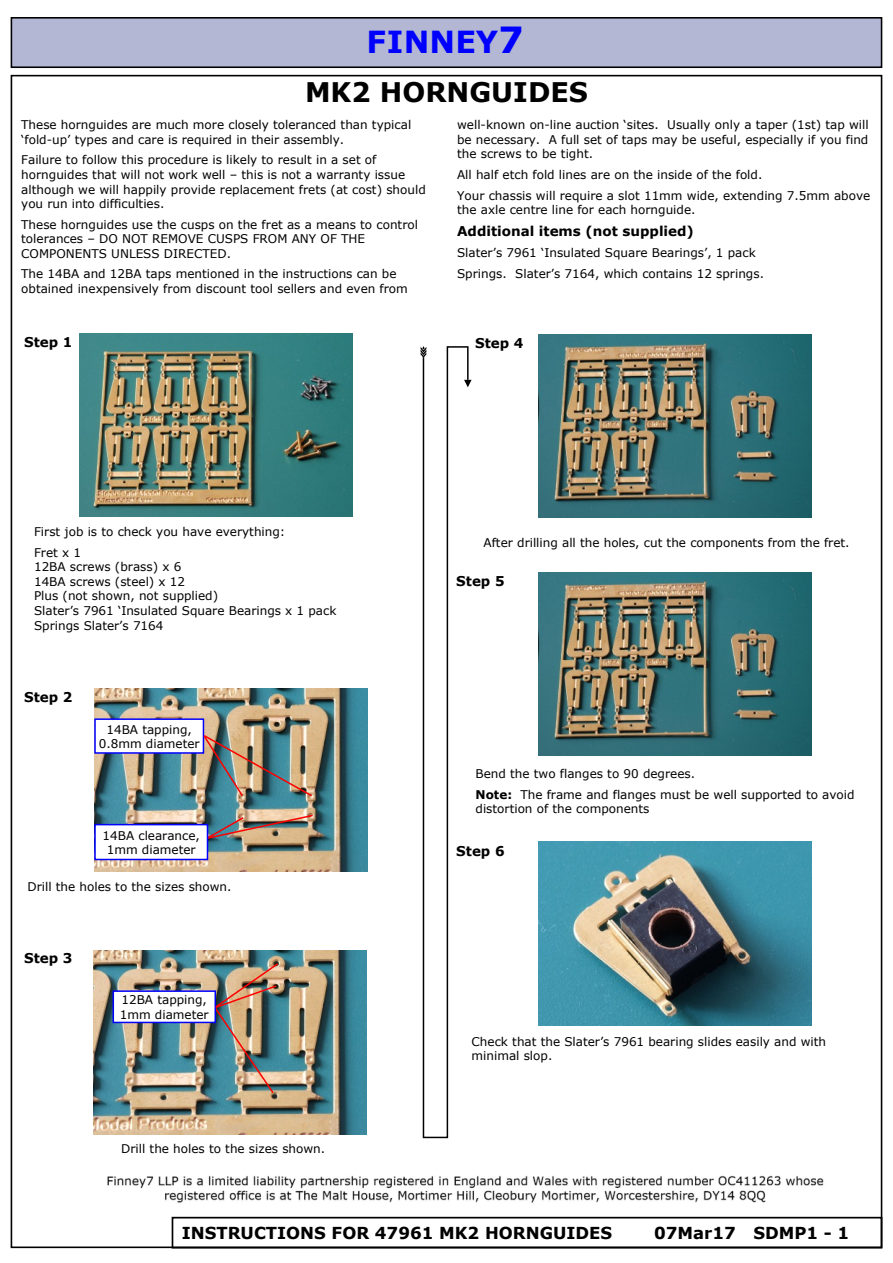
<style>
.page{position:relative;width:893px;height:1263px;background:#fff}
.page>*{position:absolute;margin:0;border:0;box-sizing:border-box;transform-origin:0 0}
.t1{font:700 30.3px "Verdana";letter-spacing:.005em;color:#00f}
.t2{font:700 27px "Verdana";color:#000}
.t3{font:700 16.5px "Verdana";color:#000}
.t4{font:700 13.5px "Verdana";color:#000}
.t5{font:12px/14.5px "Verdana";color:#000}
.s1{font-size:36px}
.s2{font-weight:700}
</style>
<div class="page">
<div style="left:11px;top:75px;width:871px;height:1173px;background:#fff;border:2px solid #000"></div>
<div style="left:11px;top:17px;width:871px;height:51px;background:#b3b7d3;border:2px solid #000"></div>
<div style="left:172px;top:1217px;width:710px;height:31px;border:2px solid #000"></div>
<img style="left:107px;top:1175px;width:717px;height:28px">
<img style="left:79px;top:333px;width:273px;height:184px">
<img style="left:94px;top:951px;width:273px;height:183px">
<div style="left:113px;top:991px;width:102px;height:31px;background:#fff"></div>
<div style="left:113px;top:990px;width:103px;height:33px;border:2px solid #00f"></div>
<img style="left:213px;top:962px;width:67px;height:133px">
<img style="left:94px;top:688px;width:274px;height:184px">
<div style="left:95px;top:719px;width:108px;height:34px;background:#fff"></div>
<div style="left:94px;top:718px;width:110px;height:36px;border:2px solid #00f"></div>
<img style="left:205px;top:814px;width:109px;height:26px">
<div style="left:95px;top:825px;width:112px;height:34px;background:#fff"></div>
<div style="left:94px;top:824px;width:114px;height:36px;border:2px solid #00f"></div>
<img style="left:202px;top:734px;width:112px;height:64px">
<img style="left:538px;top:334px;width:273px;height:184px">
<img style="left:538px;top:573px;width:273px;height:183px">
<img style="left:538px;top:842px;width:273px;height:183px">
<svg style="left:421px;top:346px;width:51px;height:793px"></svg>
<h1 class="t1" style="left:367px;top:30px;width:159px">FINNEY<span class="s1">7</span></h1>
<h2 class="t2" style="left:305px;top:81px;width:284px">MK2 HORNGUIDES</h2>
<p class="t5" style="left:21px;top:118px;width:391px">These hornguides are much more closely toleranced than typical ‘fold-up’ types and care is required in their assembly.</p>
<p class="t5" style="left:21px;top:154px;width:406px">Failure to follow this procedure is likely to result in a set of hornguides that will not work well – this is not a warranty issue although we will happily provide replacement frets (at cost) should you run into difficulties.</p>
<p class="t5" style="left:21px;top:218px;width:398px">These hornguides use the cusps on the fret as a means to control tolerances – DO NOT REMOVE CUSPS FROM ANY OF THE<br>COMPONENTS UNLESS DIRECTED.</p>
<p class="t5" style="left:21px;top:268px;width:388px">The 14BA and 12BA taps mentioned in the instructions can be obtained inexpensively from discount tool sellers and even from</p>
<p class="t4" style="left:24px;top:337px;width:50px">Step 1</p>
<p class="t5" style="left:457px;top:118px;width:413px;text-align:justify">well-known on-line auction ‘sites. Usually only a taper (1st) tap will be necessary. A full set of taps may be useful, especially if you find the screws to be tight.</p>
<p class="t5" style="left:457px;top:165px;width:415px;line-height:20.5px">All half etch fold lines are on the inside of the fold.<br>Your chassis will require a slot 11mm wide, extending 7.5mm above</p>
<p class="t5" style="left:457px;top:203px;width:240px">the axle centre line for each hornguide.</p>
<p class="t4" style="left:457px;top:226px;width:238px">Additional items (not supplied)</p>
<p class="t5" style="left:457px;top:243px;width:308px;line-height:20.5px">Slater’s 7961 ‘Insulated Square Bearings’, 1 pack<br>Springs. Slater’s 7164, which contains 12 springs.</p>
<p class="t4" style="left:475px;top:338px;width:50px">Step 4</p>
<p class="t5" style="left:34px;top:522px;width:253px;line-height:20.5px">First job is to check you have everything:<br>Fret x 1</p>
<p class="t5" style="left:34px;top:560px;width:304px">12BA screws (brass) x 6<br>14BA screws (steel) x 12<br>Plus (not shown, not supplied)<br>Slater’s 7961 ‘Insulated Square Bearings x 1 pack<br>Springs Slater’s 7164</p>
<p class="t4" style="left:24px;top:692px;width:50px">Step 2</p>
<p class="t5" style="left:99px;top:723px;width:102px;text-align:center">14BA tapping,<br>0.8mm diameter</p>
<p class="t5" style="left:103px;top:829px;width:99px;text-align:center">14BA clearance,<br>1mm diameter</p>
<p class="t5" style="left:28px;top:880px;width:206px">Drill the holes to the sizes shown.</p>
<p class="t4" style="left:24px;top:952px;width:50px">Step 3</p>
<p class="t5" style="left:120px;top:994px;width:90px">12BA tapping,<br>1mm diameter</p>
<p class="t5" style="left:121px;top:1143px;width:206px">Drill the holes to the sizes shown.</p>
<p class="t5" style="left:484px;top:537px;width:368px">After drilling all the holes, cut the components from the fret.</p>
<p class="t4" style="left:456px;top:576px;width:50px">Step 5</p>
<p class="t5" style="left:476px;top:764px;width:381px;line-height:20.5px">Bend the two flanges to 90 degrees.<br><span class="s2">Note:</span> The frame and flanges must be well supported to avoid</p>
<p class="t5" style="left:476px;top:803px;width:175px">distortion of the components</p>
<p class="t4" style="left:456px;top:845px;width:50px">Step 6</p>
<p class="t5" style="left:472px;top:1035px;width:356px">Check that the Slater’s 7961 bearing slides easily and with minimal slop.</p>
<h3 class="t3" style="left:182px;top:1226px;width:432px">INSTRUCTIONS FOR 47961 MK2 HORNGUIDES</h3>
<h3 class="t3" style="left:654px;top:1226px;width:197px">07Mar17 SDMP1 - 1</h3>
</div>
